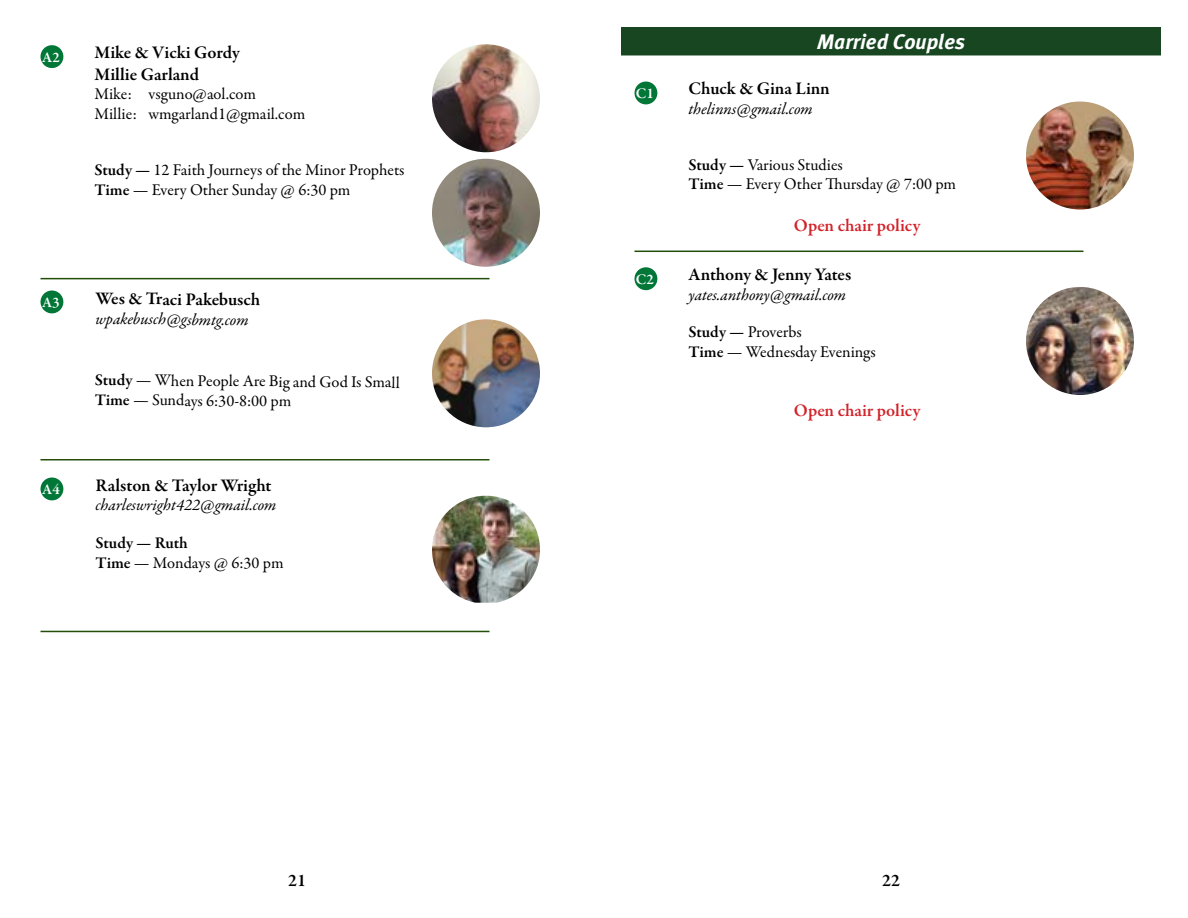
<style>
.page{position:relative;width:1188px;height:918px;background:#fff}
.page>*{position:absolute;margin:0;border:0;box-sizing:border-box;transform-origin:0 0}
.t1{font:italic 700 21px "Meta Plus";color:#fff}
.t2{font:600 18px/21.6px "Garamond Premr Pro";letter-spacing:-.01em;color:#000}
.t3{font:600 18px "Garamond Premr Pro";color:#d2232a}
.t4{font:16.5px/19.8px "Garamond Premr Pro";letter-spacing:-.005em;color:#000}
.t5{font:italic 16.5px "Garamond Premr Pro";letter-spacing:-.005em;color:#000}
.t6{font:600 15px "Garamond Premr Pro";color:#fff}
.s1{font-weight:600}
</style>
<div class="page">
<img style="left:432px;top:159px;width:108px;height:108px;border-radius:54px">
<img style="left:432px;top:44px;width:108px;height:108px;border-radius:54px">
<div style="left:41px;top:45px;width:22px;height:23px;background:#007637;border-radius:50%"></div>
<img style="left:432px;top:319px;width:108px;height:109px">
<div style="left:40px;top:290px;width:23px;height:23px;background:#007637;border-radius:50%"></div>
<hr style="left:40px;top:278px;width:449px;height:1px;background:#234e0a">
<hr style="left:40px;top:459px;width:449px;height:1px;background:#234e0a">
<img style="left:432px;top:496px;width:108px;height:107px">
<div style="left:41px;top:478px;width:22px;height:22px;background:#007637;border-radius:50%"></div>
<hr style="left:40px;top:631px;width:449px;height:1px;background:#234e0a">
<div style="left:622px;top:28px;width:538px;height:27px;background:#174621"></div>
<div style="left:621px;top:27px;width:540px;height:28px;border:2px solid #174621"></div>
<img style="left:1026px;top:102px;width:108px;height:108px;border-radius:54px">
<div style="left:635px;top:82px;width:22px;height:22px;background:#007637;border-radius:50%"></div>
<img style="left:1026px;top:287px;width:108px;height:108px;border-radius:54px">
<div style="left:635px;top:267px;width:22px;height:23px;background:#007637;border-radius:50%"></div>
<hr style="left:634px;top:251px;width:449px;height:1px;background:#234e0a">
<p class="t6" style="left:42px;top:48px;width:19px">A2</p>
<p class="t2" style="left:95px;top:42px;width:147px">Mike &amp; Vicki Gordy<br>Millie Garland</p>
<p class="t4" style="left:95px;top:85px;width:212px">Mike: vsguno@aol.com<br>Millie: wmgarland1@gmail.com</p>
<p class="t4" style="left:95px;top:160px;width:312px"><span class="s1">Study —</span> 12 Faith Journeys of the Minor Prophets<br><span class="s1">Time</span> — Every Other Sunday @ 6:30 pm</p>
<p class="t6" style="left:42px;top:481px;width:19px">A4</p>
<p class="t2" style="left:96px;top:289px;width:166px">Wes &amp; Traci Pakebusch</p>
<p class="t5" style="left:96px;top:308px;width:155px;rotate:1deg">wpakebusch@gsbmtg.com</p>
<p class="t4" style="left:95px;top:368px;width:306px;line-height:20.2px;rotate:1deg"><span class="s1">Study</span> — When People Are Big and God Is Small<br><span class="s1">Time</span> — Sundays 6:30-8:00 pm</p>
<p class="t2" style="left:96px;top:474px;width:177px">Ralston &amp; Taylor Wright</p>
<p class="t5" style="left:96px;top:495px;width:182px">charleswright422@gmail.com</p>
<p class="t4" style="left:96px;top:533px;width:190px"><span class="s1">Study — Ruth<br>Time</span> — Mondays @ 6:30 pm</p>
<p class="t6" style="left:636px;top:85px;width:20px">C1</p>
<p class="t6" style="left:636px;top:270px;width:20px">C2</p>
<p class="t1" style="left:817px;top:30px;width:150px">Married Couples</p>
<p class="t2" style="left:688px;top:78px;width:143px">Chuck &amp; Gina Linn</p>
<p class="t5" style="left:688px;top:98px;width:126px">thelinns@gmail.com</p>
<p class="t4" style="left:688px;top:155px;width:269px"><span class="s1">Study —</span> Various Studies<br><span class="s1">Time</span> — Every Other Thursday @ 7:00 pm</p>
<p class="t3" style="left:794px;top:214px;width:128px">Open chair policy</p>
<p class="t2" style="left:689px;top:264px;width:164px">Anthony &amp; Jenny Yates</p>
<p class="t5" style="left:688px;top:284px;width:159px">yates.anthony@gmail.com</p>
<p class="t4" style="left:688px;top:323px;width:189px"><span class="s1">Study —</span> Proverbs<br><span class="s1">Time</span> — Wednesday Evenings</p>
<p class="t3" style="left:794px;top:400px;width:128px">Open chair policy</p>
<p class="t2" style="left:288px;top:870px;width:19px">21</p>
<p class="t2" style="left:882px;top:870px;width:19px">22</p>
</div>
